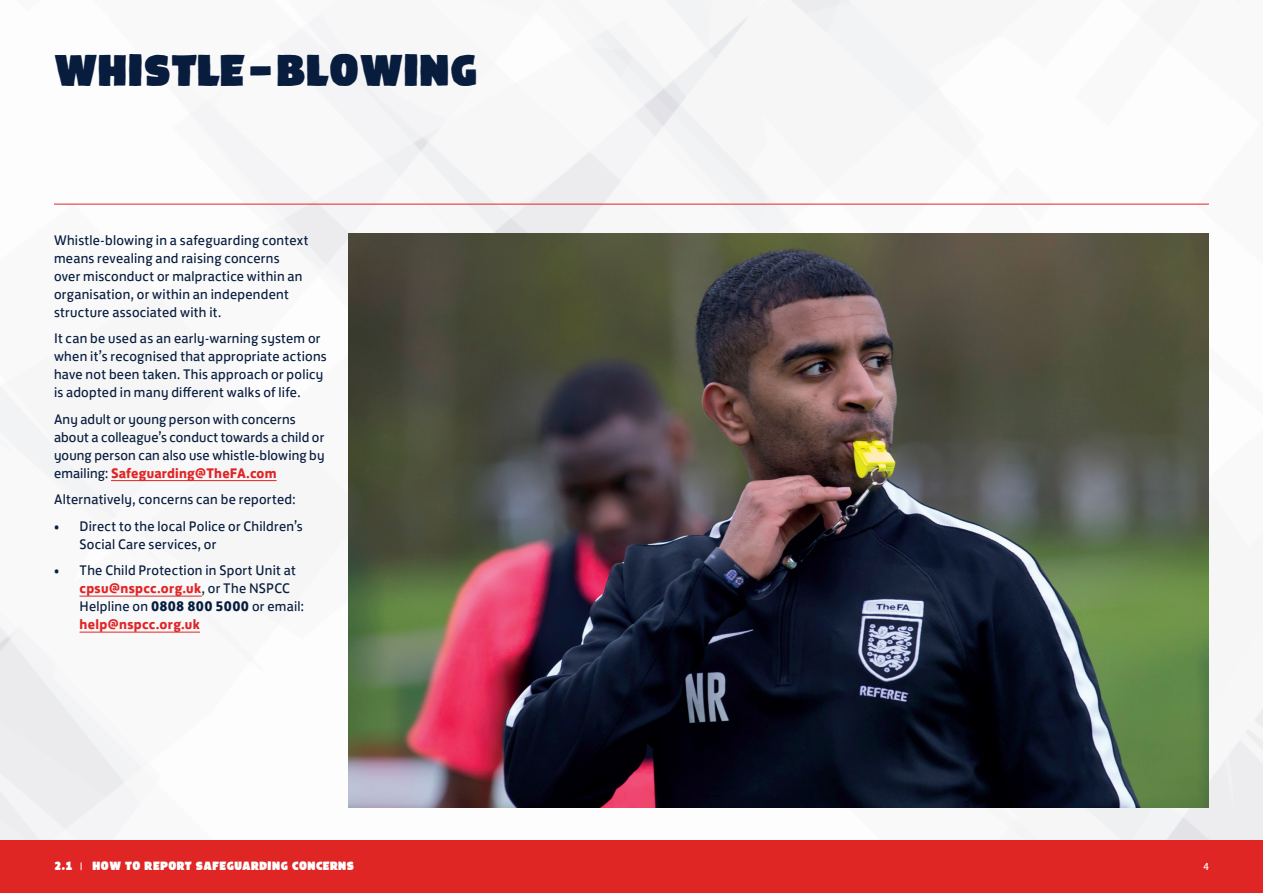
<style>
.page{position:relative;width:1263px;height:893px;background:#fff}
.page>*{position:absolute;margin:0;border:0;box-sizing:border-box;transform-origin:0 0}
.t1{font:39px "FA Brush";color:#081d3e}
.t2{font:14.25px/18px "FS Jack";letter-spacing:.015em;color:#081d3e}
.t3{font:10.5px "FA Brush";letter-spacing:.03em;color:#fff}
.t4{font:10.5px "FS Jack";color:#fff}
.s1{font-weight:700;color:#e02525}
.s2{font-weight:700}
.s3{font-family:"FS Jack"}
</style>
<div class="page">
<img style="left:0;top:0;width:1263px;height:840px">
<hr style="left:54px;top:204px;width:1155px;height:1px;background:#e02525">
<hr style="left:111px;top:480px;width:166px;height:1px;background:#e02525">
<hr style="left:80px;top:596px;width:122px;height:1px;background:#e02525">
<hr style="left:80px;top:632px;width:120px;height:1px;background:#e02525">
<img style="left:348px;top:234px;width:861px;height:574px">
<div style="left:0;top:840px;width:1263px;height:53px;background:#e02525"></div>
<h1 class="t1" style="left:54px;top:54px;width:425px">WHISTLE-BLOWING</h1>
<p class="t2" style="left:54px;top:230px;width:256px">Whistle-blowing in a safeguarding context means revealing and raising concerns over misconduct or malpractice within an organisation, or within an independent structure associated with it.</p>
<p class="t2" style="left:54px;top:328px;width:274px">It can be used as an early-warning system or when it’s recognised that appropriate actions have not been taken. This approach or policy is adopted in many different walks of life.</p>
<p class="t2" style="left:54px;top:409px;width:272px">Any adult or young person with concerns about a colleague’s conduct towards a child or young person can also use whistle-blowing by emailing: <span class="s1">Safeguarding@TheFA.com</span></p>
<p class="t2" style="left:54px;top:489px;width:243px">Alternatively, concerns can be reported:</p>
<p class="t2" style="left:80px;top:516px;width:225px;text-indent:-26px">• Direct to the local Police or Children’s<br>Social Care services, or</p>
<p class="t2" style="left:80px;top:560px;width:226px;text-indent:-26px">• The Child Protection in Sport Unit at <span class="s1">cpsu@nspcc.org.uk</span>, or The NSPCC<br>Helpline on <span class="s2">0808 800 5000</span> or email: <span class="s1">help@nspcc.org.uk</span></p>
<p class="t3" style="left:54px;top:862px;width:302px">2.1 <span class="s3">|</span> HOW TO REPORT SAFEGUARDING CONCERNS</p>
<p class="t4" style="left:1203px;top:858px;width:7px">4</p>
</div>
